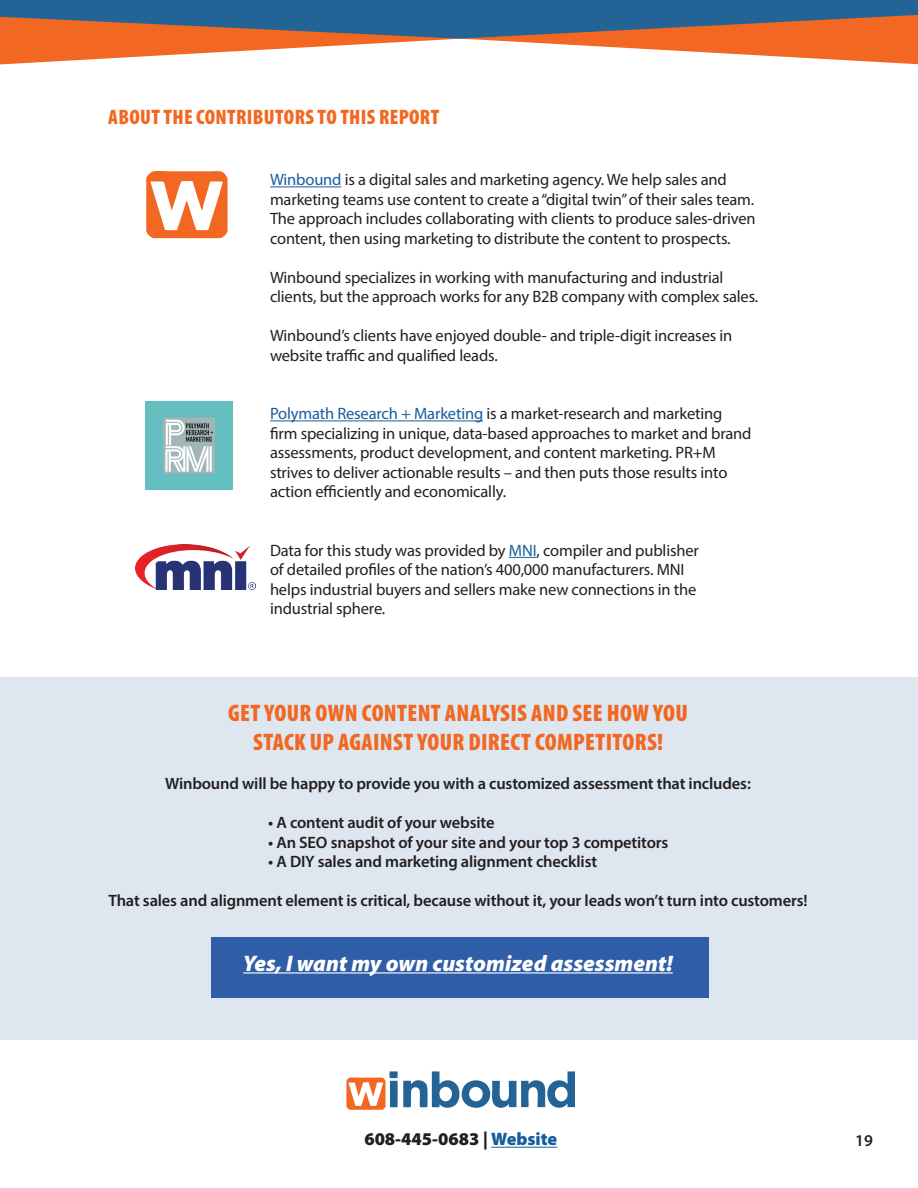
<style>
.page{position:relative;width:918px;height:1188px;background:#fff}
.page>*{position:absolute;margin:0;border:0;box-sizing:border-box;transform-origin:0 0}
.t1{font:900 condensed 24px/28.8px "Myriad Pro";letter-spacing:.015em;color:#f26822;text-align:center}
.t2{font:italic 900 22.5px "Myriad Pro";color:#fff}
.t3{font:900 condensed 21px "Myriad Pro";letter-spacing:.015em;color:#f26822}
.t4{font:900 18px "Myriad Pro";color:#231f20}
.t5{font:16.5px/19.5px "Myriad Pro";letter-spacing:-.01em;color:#231f20}
.t6{font:600 16.5px "Myriad Pro";letter-spacing:-.01em;color:#231f20}
.s1{color:#175d9e}
</style>
<div class="page">
<svg style="left:0;top:677px;width:918px;height:363px;background:#cedae8"></svg>
<svg style="left:0;top:39px;width:918px;height:25px"></svg>
<svg style="left:0;top:0;width:918px;height:39px;background:#626473"></svg>
<svg style="left:346px;top:1071px;width:229px;height:39px"></svg>
<hr style="left:491px;top:1147px;width:66px;height:1px;background:#175d9e">
<hr style="left:270px;top:186px;width:71px;height:1px;background:#175d9e">
<hr style="left:270px;top:420px;width:213px;height:1px;background:#175d9e">
<svg style="left:509px;top:557px;width:27px;height:1px"></svg>
<img style="left:145px;top:402px;width:88px;height:88px">
<img style="left:135px;top:544px;width:120px;height:46px">
<svg style="left:146px;top:171px;width:82px;height:67px"></svg>
<hr style="left:243px;top:972px;width:430px;height:2px;background:#fff">
<p class="t3" style="left:108px;top:105px;width:333px">ABOUT THE CONTRIBUTORS TO THIS REPORT</p>
<p class="t5" style="left:270px;top:170px;width:487px"><span class="s1">Winbound</span> is a digital sales and marketing agency. We help sales and marketing teams use content to create a “digital twin” of their sales team.<br>The approach includes collaborating with clients to produce sales-driven content, then using marketing to distribute the content to prospects.</p>
<p class="t5" style="left:270px;top:267px;width:490px">Winbound specializes in working with manufacturing and industrial clients, but the approach works for any B2B company with complex sales.</p>
<p class="t5" style="left:270px;top:326px;width:464px">Winbound’s clients have enjoyed double- and triple-digit increases in website traffic and qualified leads.</p>
<p class="t5" style="left:270px;top:404px;width:483px"><span class="s1">Polymath Research + Marketing</span> is a market-research and marketing firm specializing in unique, data-based approaches to market and brand assessments, product development, and content marketing. PR+M strives to deliver actionable results – and then puts those results into action efficiently and economically.</p>
<p class="t5" style="left:270px;top:540px;width:430px">Data for this study was provided by <span class="s1">MNI</span>, compiler and publisher of detailed profiles of the nation’s 400,000 manufacturers. MNI helps industrial buyers and sellers make new connections in the industrial sphere.</p>
<h1 class="t1" style="left:228px;top:699px;width:461px">GET YOUR OWN CONTENT ANALYSIS AND SEE HOW YOU<br>STACK UP AGAINST YOUR DIRECT COMPETITORS!</h1>
<p class="t6" style="left:165px;top:773px;width:587px">Winbound will be happy to provide you with a customized assessment that includes:</p>
<p class="t6" style="left:268px;top:812px;width:228px">• A content audit of your website</p>
<p class="t6" style="left:268px;top:832px;width:402px">• An SEO snapshot of your site and your top 3 competitors</p>
<p class="t6" style="left:268px;top:851px;width:330px">• A DIY sales and marketing alignment checklist</p>
<p class="t6" style="left:108px;top:890px;width:701px">That sales and alignment element is critical, because without it, your leads won’t turn into customers!</p>
<h2 class="t2" style="left:243px;top:951px;width:431px">Yes, I want my own customized assessment!</h2>
<p class="t4" style="left:364px;top:1129px;width:194px">608-445-0683 | <span class="s1">Website</span></p>
<p class="t6" style="left:855px;top:1130px;width:19px">19</p>
</div>
